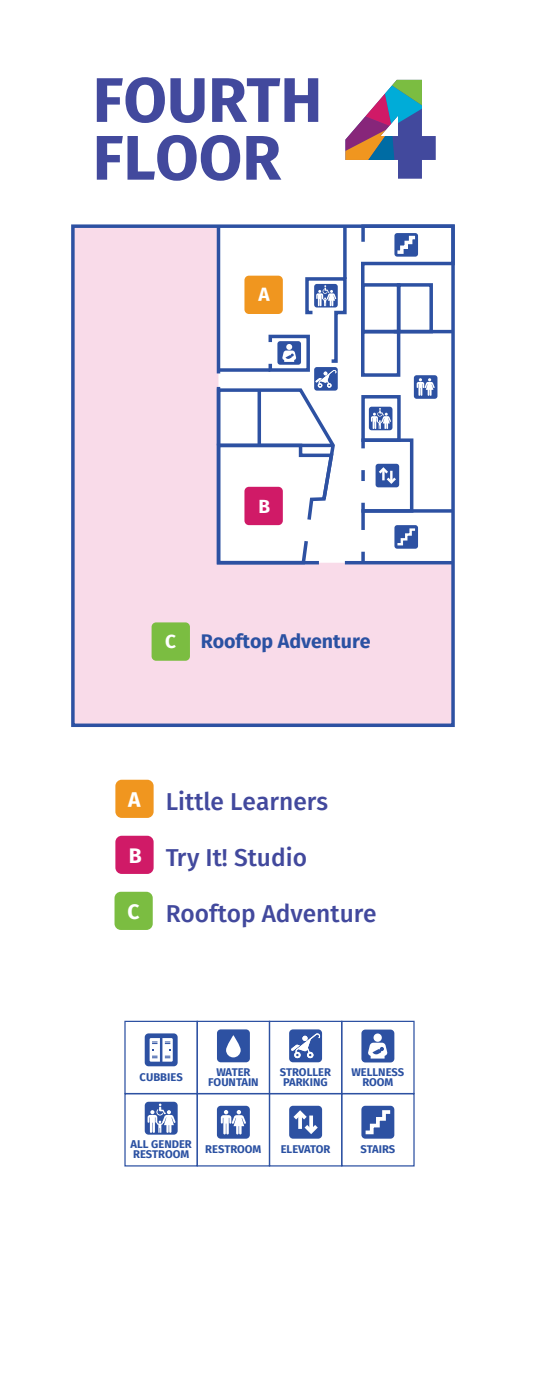
<style>
.page{position:relative;width:536px;height:1386px;background:#fff}
.page>*{position:absolute;margin:0;border:0;box-sizing:border-box;transform-origin:0 0}
.t1{font:700 63px/57.8px "Fira Sans";color:#42499d}
.t2{font:500 24.5px "Fira Sans";color:#42499d}
.t3{font:700 21px "Fira Sans";color:#fff}
.t4{font:700 19.6px "Fira Sans";color:#2b51a2}
.t5{font:700 18.9px "Fira Sans";color:#fff}
.t6{font:700 11.2px/10px "Fira Sans";color:#2b51a2}
</style>
<div class="page">
<svg style="left:75px;top:228px;width:375px;height:495px;background:#f9dfec"></svg>
<div style="left:71px;top:224px;width:383px;height:503px;border:3px solid #2d51a2"></div>
<div style="left:361px;top:330px;width:39px;height:47px;border:3px solid #2d51a2"></div>
<div style="left:369px;top:407px;width:23px;height:23px;background:#2d51a2;border-radius:3px"></div>
<div style="left:361px;top:395px;width:39px;height:47px;border:3px solid #2d51a2"></div>
<div style="left:413px;top:375px;width:24px;height:24px;background:#2d51a2;border-radius:3px"></div>
<svg style="left:359px;top:224px;width:96px;height:111px"></svg>
<svg style="left:416px;top:378px;width:18px;height:18px"></svg>
<div style="left:361px;top:283px;width:39px;height:50px;border:3px solid #2d51a2"></div>
<div style="left:397px;top:283px;width:36px;height:50px;border:3px solid #2d51a2"></div>
<hr style="left:217px;top:226px;width:3px;height:147px;background:#2d51a2">
<hr style="left:345px;top:561px;width:108px;height:3px;background:#2d51a2">
<hr style="left:343px;top:227px;width:3px;height:52px;background:#2d51a2">
<svg style="left:215px;top:275px;width:133px;height:291px"></svg>
<svg style="left:371px;top:408px;width:20px;height:21px"></svg>
<svg style="left:359px;top:437px;width:96px;height:126px"></svg>
<div style="left:151px;top:622px;width:39px;height:39px;background:#7bbd41;border-radius:4px"></div>
<svg style="left:345px;top:80px;width:90px;height:99px"></svg>
<div style="left:115px;top:780px;width:38px;height:38px;background:#f0961f;border-radius:6px"></div>
<div style="left:115px;top:836px;width:38px;height:38px;background:#d01a67;border-radius:6px"></div>
<div style="left:341px;top:1021px;width:73px;height:73px;border:1px solid #2d51a2"></div>
<div style="left:341px;top:1093px;width:73px;height:74px;border:1px solid #2d51a2"></div>
<div style="left:269px;top:1021px;width:73px;height:73px;border:1px solid #2d51a2"></div>
<div style="left:269px;top:1093px;width:73px;height:74px;border:1px solid #2d51a2"></div>
<div style="left:196px;top:1021px;width:74px;height:73px;border:1px solid #2d51a2"></div>
<div style="left:196px;top:1093px;width:74px;height:74px;border:1px solid #2d51a2"></div>
<div style="left:124px;top:1021px;width:74px;height:73px;border:1px solid #2d51a2"></div>
<div style="left:124px;top:1093px;width:74px;height:74px;border:1px solid #2d51a2"></div>
<div style="left:361px;top:1106px;width:33px;height:33px;background:#2d51a2;border-radius:4px"></div>
<svg style="left:365px;top:1110px;width:26px;height:25px"></svg>
<div style="left:289px;top:1106px;width:33px;height:33px;background:#2d51a2;border-radius:4px"></div>
<svg style="left:289px;top:1108px;width:34px;height:29px"></svg>
<svg style="left:298px;top:1113px;width:4px;height:16px"></svg>
<svg style="left:309px;top:1116px;width:4px;height:16px"></svg>
<div style="left:217px;top:1106px;width:33px;height:33px;background:#2d51a2;border-radius:4px"></div>
<svg style="left:221px;top:1110px;width:25px;height:24px"></svg>
<div style="left:145px;top:1102px;width:33px;height:33px;background:#2d51a2;border-radius:4px"></div>
<svg style="left:147px;top:1104px;width:28px;height:29px"></svg>
<div style="left:361px;top:1030px;width:33px;height:32px;background:#2d51a2;border-radius:4px"></div>
<div style="left:373px;top:1034px;width:8px;height:8px;background:#fff;border-radius:50%"></div>
<svg style="left:368px;top:1043px;width:19px;height:16px"></svg>
<div style="left:289px;top:1029px;width:33px;height:33px;background:#2d51a2;border-radius:4px"></div>
<svg style="left:291px;top:1033px;width:29px;height:25px"></svg>
<div style="left:217px;top:1029px;width:33px;height:33px;background:#2d51a2;border-radius:4px"></div>
<div style="left:145px;top:1033px;width:32px;height:33px;background:#2d51a2;border-radius:4px"></div>
<svg style="left:226px;top:1035px;width:14px;height:22px"></svg>
<svg style="left:149px;top:1038px;width:24px;height:24px"></svg>
<div style="left:114px;top:892px;width:39px;height:38px;background:#7bbd41;border-radius:6px"></div>
<h1 class="t1" style="left:93px;top:67px;width:231px">FOURTH<br>FLOOR</h1>
<h3 class="t5" style="left:258px;top:279px;width:13px">A</h3>
<h3 class="t5" style="left:258px;top:490px;width:13px">B</h3>
<h3 class="t5" style="left:165px;top:626px;width:12px">C</h3>
<h3 class="t4" style="left:201px;top:625px;width:171px">Rooftop Adventure</h3>
<h3 class="t3" style="left:128px;top:782px;width:14px">A</h3>
<h3 class="t3" style="left:129px;top:838px;width:14px">B</h3>
<h3 class="t3" style="left:127px;top:894px;width:14px">C</h3>
<h2 class="t2" style="left:166px;top:782px;width:164px">Little Learners</h2>
<h2 class="t2" style="left:166px;top:838px;width:143px">Try It! Studio</h2>
<h2 class="t2" style="left:166px;top:894px;width:212px">Rooftop Adventure</h2>
<p class="t6" style="left:140px;top:1071px;width:45px">CUBBIES</p>
<p class="t6" style="left:208px;top:1066px;width:52px;text-align:center">WATER<br>FOUNTAIN</p>
<p class="t6" style="left:280px;top:1066px;width:53px">STROLLER<br>PARKING</p>
<p class="t6" style="left:351px;top:1066px;width:54px;text-align:center">WELLNESS<br>ROOM</p>
<p class="t6" style="left:130px;top:1139px;width:63px">ALL GENDER<br>RESTROOM</p>
<p class="t6" style="left:205px;top:1144px;width:58px">RESTROOM</p>
<p class="t6" style="left:281px;top:1144px;width:51px">ELEVATOR</p>
<p class="t6" style="left:360px;top:1144px;width:36px">STAIRS</p>
</div>
